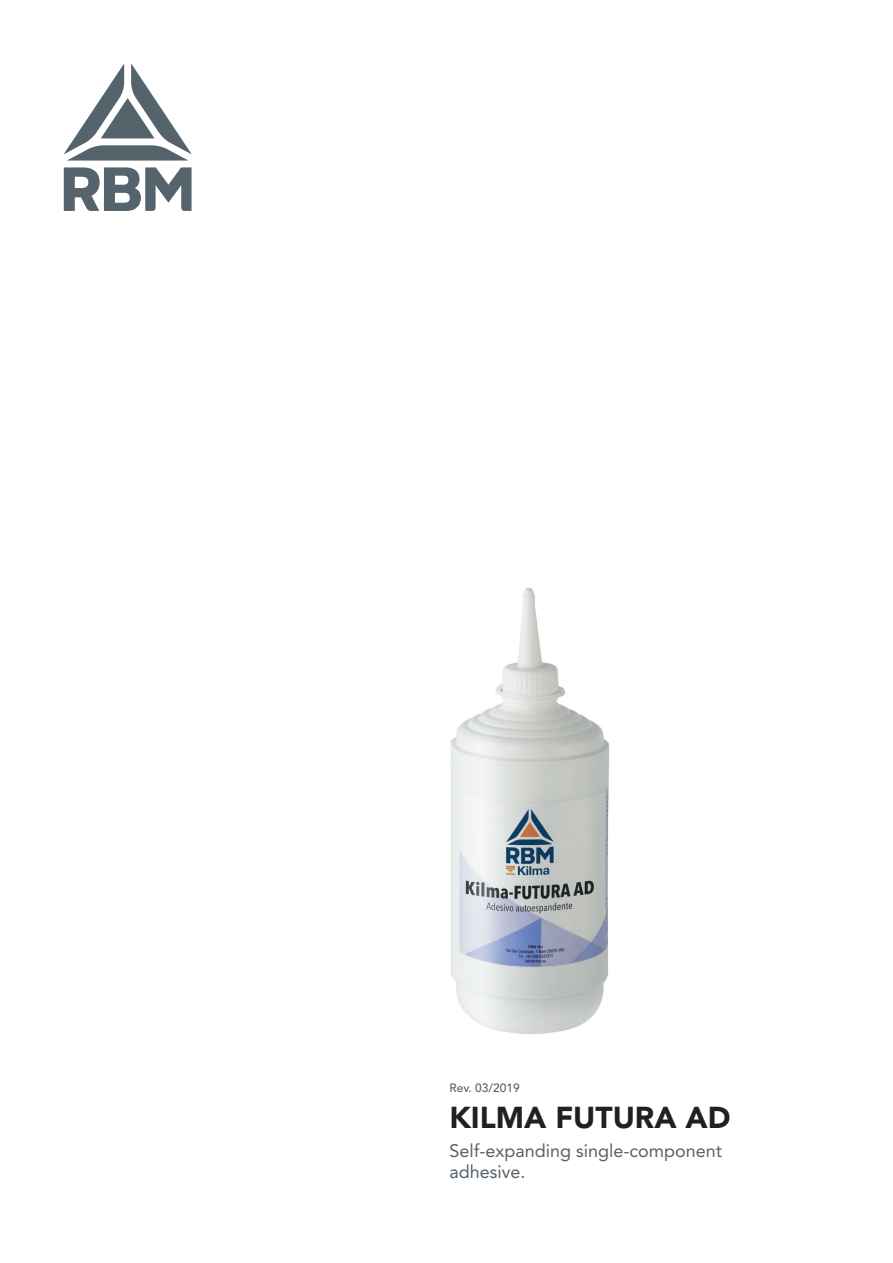
<style>
.page{position:relative;width:893px;height:1263px;background:#fff}
.page>*{position:absolute;margin:0;border:0;box-sizing:border-box;transform-origin:0 0}
.t1{font:900 30px "Avenir LT Pro";color:#231f20}
.t2{font:18px/21px "Avenir LT Pro";color:#55636c}
.t3{font:500 12px "Avenir LT Pro";color:#54626c}
</style>
<div class="page">
<svg style="left:64px;top:64px;width:128px;height:97px"></svg>
<svg style="left:64px;top:167px;width:128px;height:44px"></svg>
<img style="left:450px;top:588px;width:160px;height:446px">
<p class="t3" style="left:449px;top:1081px;width:72px">Rev. 03/2019</p>
<h1 class="t1" style="left:449px;top:1099px;width:283px">KILMA FUTURA AD</h1>
<p class="t2" style="left:449px;top:1140px;width:274px">Self-expanding single-component adhesive.</p>
</div>
